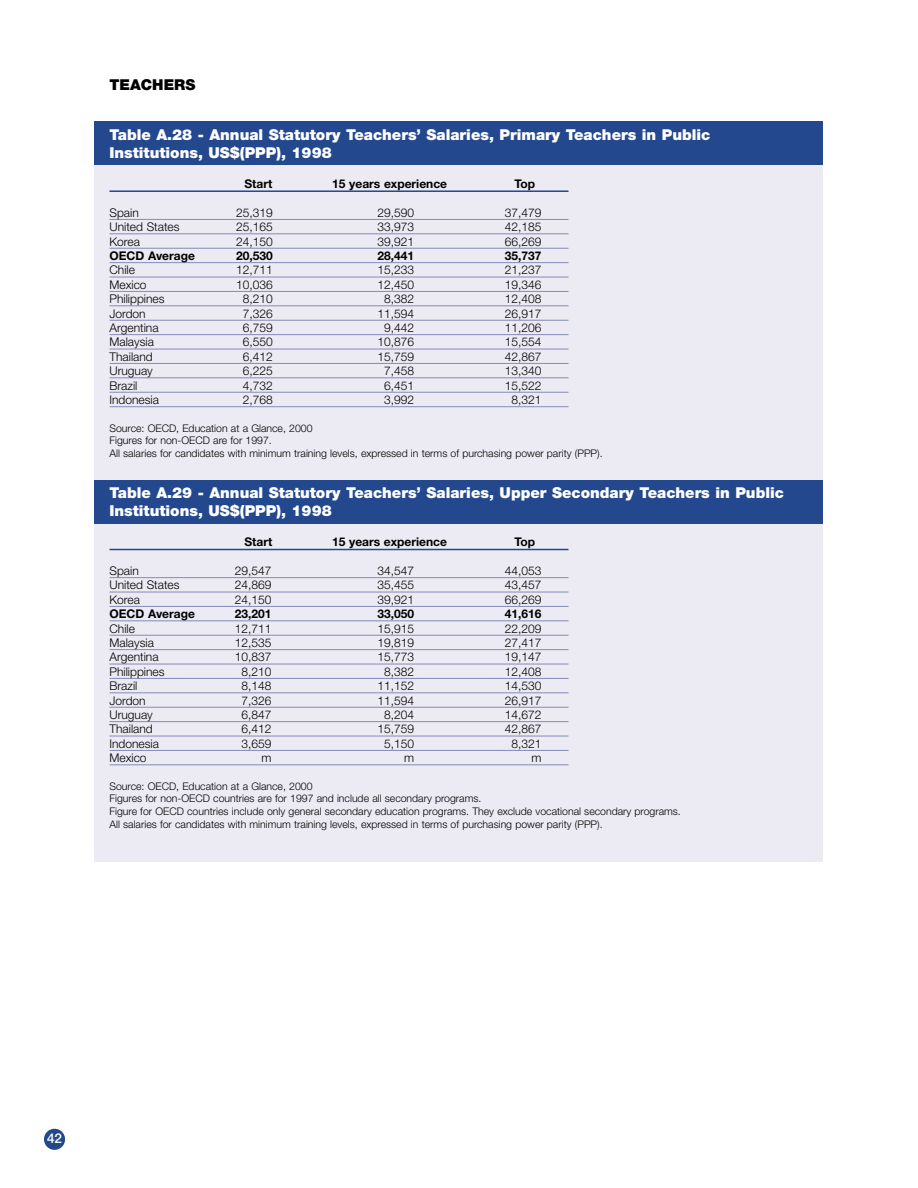
<style>
.page{position:relative;width:918px;height:1188px;background:#fff}
.page>*{position:absolute;margin:0;border:0;box-sizing:border-box;transform-origin:0 0}
.t1{font:900 15px/18px "Helvetica Neue";color:#fff}
.t2{font:900 15px "Helvetica Neue";color:#000}
.t3{font:500 13.5px "Helvetica Neue";color:#fff}
.t4{font:300 12px "Helvetica Neue";color:#000}
.t5{font:700 12px "Helvetica Neue";color:#000}
.t6{font:300 10.5px/12.6px "Helvetica Neue";color:#000}
</style>
<div class="page">
<div style="left:94px;top:122px;width:730px;height:740px;background:#eceaf2"></div>
<div style="left:44px;top:1129px;width:21px;height:21px;background:#23488e;border-radius:50%"></div>
<div style="left:94px;top:122px;width:730px;height:43px;background:#23488e"></div>
<div style="left:94px;top:481px;width:730px;height:43px;background:#23488e"></div>
<hr style="left:110px;top:190px;width:458px;height:2px;background:#23488e">
<hr style="left:110px;top:219px;width:458px;height:1px;background:#868ab9">
<hr style="left:110px;top:233px;width:458px;height:1px;background:#868ab9">
<hr style="left:110px;top:248px;width:458px;height:1px;background:#868ab9">
<hr style="left:110px;top:262px;width:458px;height:1px;background:#868ab9">
<hr style="left:110px;top:277px;width:458px;height:1px;background:#868ab9">
<hr style="left:110px;top:291px;width:458px;height:1px;background:#868ab9">
<hr style="left:110px;top:305px;width:458px;height:1px;background:#868ab9">
<hr style="left:110px;top:320px;width:458px;height:1px;background:#868ab9">
<hr style="left:110px;top:334px;width:458px;height:1px;background:#868ab9">
<hr style="left:110px;top:349px;width:458px;height:1px;background:#868ab9">
<hr style="left:110px;top:363px;width:458px;height:1px;background:#868ab9">
<hr style="left:110px;top:377px;width:458px;height:1px;background:#868ab9">
<hr style="left:110px;top:392px;width:458px;height:1px;background:#868ab9">
<hr style="left:110px;top:406px;width:458px;height:1px;background:#868ab9">
<hr style="left:110px;top:549px;width:458px;height:1px;background:#23488e">
<hr style="left:110px;top:577px;width:458px;height:1px;background:#868ab9">
<hr style="left:110px;top:592px;width:458px;height:1px;background:#868ab9">
<hr style="left:110px;top:606px;width:458px;height:1px;background:#868ab9">
<hr style="left:110px;top:620px;width:458px;height:1px;background:#868ab9">
<hr style="left:110px;top:635px;width:458px;height:1px;background:#868ab9">
<hr style="left:110px;top:649px;width:458px;height:1px;background:#868ab9">
<hr style="left:110px;top:664px;width:458px;height:1px;background:#868ab9">
<hr style="left:110px;top:678px;width:458px;height:1px;background:#868ab9">
<hr style="left:110px;top:692px;width:458px;height:1px;background:#868ab9">
<hr style="left:110px;top:707px;width:458px;height:1px;background:#868ab9">
<hr style="left:110px;top:721px;width:458px;height:1px;background:#868ab9">
<hr style="left:110px;top:736px;width:458px;height:1px;background:#868ab9">
<hr style="left:110px;top:750px;width:458px;height:1px;background:#868ab9">
<hr style="left:110px;top:764px;width:458px;height:1px;background:#868ab9">
<p class="t2" style="left:110px;top:80px;width:87px">TEACHERS</p>
<p class="t1" style="left:110px;top:127px;width:602px">Table A.28 - Annual Statutory Teachers’ Salaries, Primary Teachers in Public<br>Institutions, US$(PPP), 1998</p>
<p class="t5" style="left:244px;top:179px;width:29px">Start</p>
<p class="t5" style="left:332px;top:179px;width:116px">15 years experience</p>
<p class="t5" style="left:515px;top:179px;width:22px">Top</p>
<p class="t4" style="left:110px;top:208px;width:31px">Spain</p>
<p class="t4" style="left:236px;top:208px;width:38px">25,319</p>
<p class="t4" style="left:377px;top:208px;width:38px">29,590</p>
<p class="t4" style="left:505px;top:208px;width:38px">37,479</p>
<p class="t4" style="left:110px;top:223px;width:72px">United States</p>
<p class="t4" style="left:236px;top:223px;width:38px">25,165</p>
<p class="t4" style="left:377px;top:223px;width:38px">33,973</p>
<p class="t4" style="left:505px;top:223px;width:38px">42,185</p>
<p class="t4" style="left:110px;top:237px;width:32px">Korea</p>
<p class="t4" style="left:236px;top:237px;width:38px">24,150</p>
<p class="t4" style="left:377px;top:237px;width:38px">39,921</p>
<p class="t4" style="left:505px;top:237px;width:38px">66,269</p>
<p class="t5" style="left:110px;top:251px;width:87px">OECD Average</p>
<p class="t5" style="left:236px;top:251px;width:38px">20,530</p>
<p class="t5" style="left:377px;top:251px;width:38px">28,441</p>
<p class="t5" style="left:505px;top:251px;width:38px">35,737</p>
<p class="t4" style="left:110px;top:266px;width:27px">Chile</p>
<p class="t4" style="left:236px;top:266px;width:38px">12,711</p>
<p class="t4" style="left:377px;top:266px;width:38px">15,233</p>
<p class="t4" style="left:505px;top:266px;width:38px">21,237</p>
<p class="t4" style="left:110px;top:280px;width:39px">Mexico</p>
<p class="t4" style="left:236px;top:280px;width:38px">10,036</p>
<p class="t4" style="left:377px;top:280px;width:38px">12,450</p>
<p class="t4" style="left:505px;top:280px;width:38px">19,346</p>
<p class="t4" style="left:110px;top:295px;width:57px">Philippines</p>
<p class="t4" style="left:243px;top:295px;width:32px">8,210</p>
<p class="t4" style="left:384px;top:295px;width:32px">8,382</p>
<p class="t4" style="left:505px;top:295px;width:38px">12,408</p>
<p class="t4" style="left:110px;top:309px;width:38px">Jordon</p>
<p class="t4" style="left:243px;top:309px;width:32px">7,326</p>
<p class="t4" style="left:377px;top:309px;width:38px">11,594</p>
<p class="t4" style="left:505px;top:309px;width:38px">26,917</p>
<p class="t4" style="left:110px;top:323px;width:51px">Argentina</p>
<p class="t4" style="left:243px;top:323px;width:32px">6,759</p>
<p class="t4" style="left:384px;top:323px;width:32px">9,442</p>
<p class="t4" style="left:505px;top:323px;width:38px">11,206</p>
<p class="t4" style="left:110px;top:338px;width:46px">Malaysia</p>
<p class="t4" style="left:243px;top:338px;width:32px">6,550</p>
<p class="t4" style="left:377px;top:338px;width:38px">10,876</p>
<p class="t4" style="left:505px;top:338px;width:38px">15,554</p>
<p class="t4" style="left:110px;top:352px;width:45px">Thailand</p>
<p class="t4" style="left:243px;top:352px;width:32px">6,412</p>
<p class="t4" style="left:377px;top:352px;width:38px">15,759</p>
<p class="t4" style="left:505px;top:352px;width:38px">42,867</p>
<p class="t4" style="left:110px;top:367px;width:45px">Uruguay</p>
<p class="t4" style="left:243px;top:367px;width:32px">6,225</p>
<p class="t4" style="left:384px;top:367px;width:32px">7,458</p>
<p class="t4" style="left:505px;top:367px;width:38px">13,340</p>
<p class="t4" style="left:110px;top:381px;width:30px">Brazil</p>
<p class="t4" style="left:243px;top:381px;width:32px">4,732</p>
<p class="t4" style="left:384px;top:381px;width:32px">6,451</p>
<p class="t4" style="left:505px;top:381px;width:38px">15,522</p>
<p class="t4" style="left:110px;top:395px;width:51px">Indonesia</p>
<p class="t4" style="left:243px;top:395px;width:32px">2,768</p>
<p class="t4" style="left:384px;top:395px;width:32px">3,992</p>
<p class="t4" style="left:511px;top:395px;width:32px">8,321</p>
<p class="t6" style="left:110px;top:423px;width:495px">Source: OECD, Education at a Glance, 2000<br>Figures for non-OECD are for 1997.<br>All salaries for candidates with minimum training levels, expressed in terms of purchasing power parity (PPP).</p>
<p class="t1" style="left:110px;top:485px;width:676px">Table A.29 - Annual Statutory Teachers’ Salaries, Upper Secondary Teachers in Public<br>Institutions, US$(PPP), 1998</p>
<p class="t5" style="left:244px;top:538px;width:29px">Start</p>
<p class="t5" style="left:332px;top:538px;width:116px">15 years experience</p>
<p class="t5" style="left:515px;top:538px;width:22px">Top</p>
<p class="t4" style="left:110px;top:566px;width:31px">Spain</p>
<p class="t4" style="left:235px;top:566px;width:38px">29,547</p>
<p class="t4" style="left:377px;top:566px;width:38px">34,547</p>
<p class="t4" style="left:505px;top:566px;width:38px">44,053</p>
<p class="t4" style="left:110px;top:581px;width:72px">United States</p>
<p class="t4" style="left:235px;top:581px;width:38px">24,869</p>
<p class="t4" style="left:377px;top:581px;width:38px">35,455</p>
<p class="t4" style="left:505px;top:581px;width:38px">43,457</p>
<p class="t4" style="left:110px;top:595px;width:32px">Korea</p>
<p class="t4" style="left:235px;top:595px;width:38px">24,150</p>
<p class="t4" style="left:377px;top:595px;width:38px">39,921</p>
<p class="t4" style="left:505px;top:595px;width:38px">66,269</p>
<p class="t5" style="left:110px;top:610px;width:87px">OECD Average</p>
<p class="t5" style="left:235px;top:610px;width:38px">23,201</p>
<p class="t5" style="left:377px;top:610px;width:38px">33,050</p>
<p class="t5" style="left:505px;top:610px;width:38px">41,616</p>
<p class="t4" style="left:110px;top:624px;width:27px">Chile</p>
<p class="t4" style="left:235px;top:624px;width:38px">12,711</p>
<p class="t4" style="left:377px;top:624px;width:38px">15,915</p>
<p class="t4" style="left:505px;top:624px;width:38px">22,209</p>
<p class="t4" style="left:110px;top:638px;width:46px">Malaysia</p>
<p class="t4" style="left:235px;top:638px;width:38px">12,535</p>
<p class="t4" style="left:377px;top:638px;width:38px">19,819</p>
<p class="t4" style="left:505px;top:638px;width:38px">27,417</p>
<p class="t4" style="left:110px;top:653px;width:51px">Argentina</p>
<p class="t4" style="left:235px;top:653px;width:38px">10,837</p>
<p class="t4" style="left:377px;top:653px;width:38px">15,773</p>
<p class="t4" style="left:505px;top:653px;width:38px">19,147</p>
<p class="t4" style="left:110px;top:667px;width:57px">Philippines</p>
<p class="t4" style="left:241px;top:667px;width:32px">8,210</p>
<p class="t4" style="left:384px;top:667px;width:32px">8,382</p>
<p class="t4" style="left:505px;top:667px;width:38px">12,408</p>
<p class="t4" style="left:110px;top:682px;width:30px">Brazil</p>
<p class="t4" style="left:241px;top:682px;width:32px">8,148</p>
<p class="t4" style="left:377px;top:682px;width:38px">11,152</p>
<p class="t4" style="left:505px;top:682px;width:38px">14,530</p>
<p class="t4" style="left:110px;top:696px;width:38px">Jordon</p>
<p class="t4" style="left:241px;top:696px;width:32px">7,326</p>
<p class="t4" style="left:377px;top:696px;width:38px">11,594</p>
<p class="t4" style="left:505px;top:696px;width:38px">26,917</p>
<p class="t4" style="left:110px;top:710px;width:45px">Uruguay</p>
<p class="t4" style="left:241px;top:710px;width:32px">6,847</p>
<p class="t4" style="left:384px;top:710px;width:32px">8,204</p>
<p class="t4" style="left:505px;top:710px;width:38px">14,672</p>
<p class="t4" style="left:110px;top:725px;width:45px">Thailand</p>
<p class="t4" style="left:241px;top:725px;width:32px">6,412</p>
<p class="t4" style="left:377px;top:725px;width:38px">15,759</p>
<p class="t4" style="left:505px;top:725px;width:38px">42,867</p>
<p class="t4" style="left:110px;top:739px;width:51px">Indonesia</p>
<p class="t4" style="left:241px;top:739px;width:32px">3,659</p>
<p class="t4" style="left:384px;top:739px;width:32px">5,150</p>
<p class="t4" style="left:511px;top:739px;width:32px">8,321</p>
<p class="t4" style="left:110px;top:754px;width:39px">Mexico</p>
<p class="t4" style="left:262px;top:754px;width:11px">m</p>
<p class="t4" style="left:404px;top:754px;width:11px">m</p>
<p class="t4" style="left:532px;top:754px;width:11px">m</p>
<p class="t6" style="left:110px;top:781px;width:573px">Source: OECD, Education at a Glance, 2000<br>Figures for non-OECD countries are for 1997 and include all secondary programs.<br>Figure for OECD countries include only general secondary education programs. They exclude vocational secondary programs.<br>All salaries for candidates with minimum training levels, expressed in terms of purchasing power parity (PPP).</p>
<p class="t3" style="left:47px;top:1134px;width:16px">42</p>
</div>
